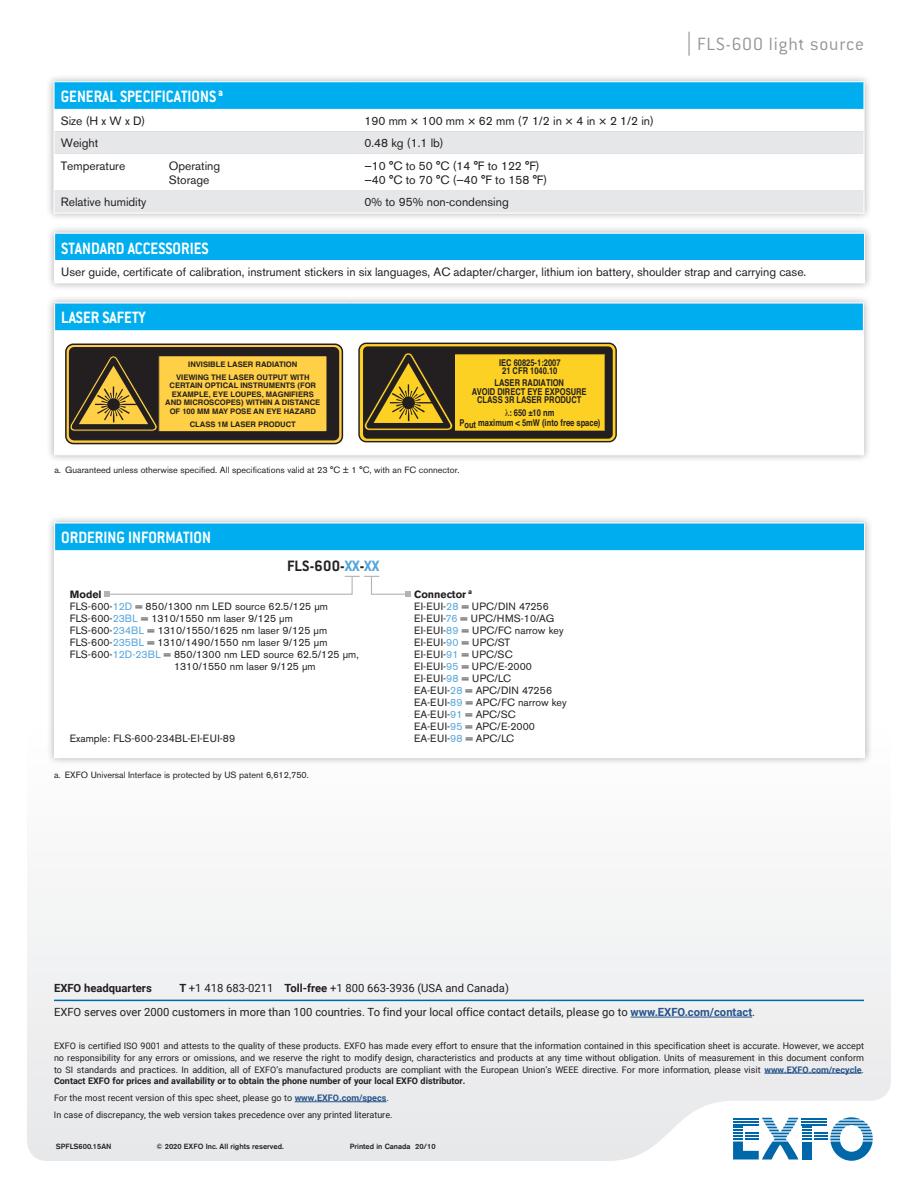
<style>
.page{position:relative;width:918px;height:1188px;background:#fff}
.page>*{position:absolute;margin:0;border:0;box-sizing:border-box;transform-origin:0 0}
.t1{font:300 19.5px "Conduit ITC";letter-spacing:.04em;color:#939598}
.t2{font:700 18px "Conduit ITC";color:#fff;scale:.9 1}
.t3{font:700 16.5px "Conduit ITC";letter-spacing:.005em;color:#231f20}
.t4{font:12px/14.2px "Akzidenz Grotesk BE";color:#231f20}
.t5{font:11.25px/24.3px "Roboto";color:#231f20}
.t6{font:700 11.25px "Roboto";color:#231f20}
.t7{font:10.5px "Akzidenz Grotesk BE";color:#231f20}
.t8{font:10.5px/12px "Akzidenz Grotesk BE";letter-spacing:.02em;color:#231f20}
.t9{font:700 10.5px "Akzidenz Grotesk BE";color:#231f20}
.t10{font:700 9.45px/8.6px "Helvetica";color:#231f20;text-align:center;scale:.8 1}
.t11{font:9px/12px "Roboto";color:#231f20;text-align:justify}
.t12{font:9px "Akzidenz Grotesk BE";color:#231f20}
.t13{font:700 7.65px/8.4px "Helvetica";color:#231f20;text-align:center}
.t14{font:500 7.5px "Akzidenz Grotesk BE";color:#231f20}
.s1{color:#53a5db}
.s2{font-weight:700}
.s3{font-weight:700;color:#26538b}
</style>
<div class="page">
<div style="left:27px;top:903px;width:864px;height:258px;background:#efeff0"></div>
<svg style="left:733px;top:1117px;width:140px;height:44px"></svg>
<hr style="left:54px;top:1000px;width:810px;height:1px;background:#0068a9">
<hr style="left:631px;top:1017px;width:121px;height:1px;background:#26538b">
<hr style="left:764px;top:1073px;width:98px;height:1px;background:#26538b">
<hr style="left:295px;top:1102px;width:91px;height:1px;background:#26538b">
<hr style="left:688px;top:32px;width:2px;height:24px;background:#939598">
<div style="left:46px;top:515px;width:827px;height:251px;background:#231f20;opacity:.35"></div>
<div style="left:55px;top:523px;width:810px;height:27px;background:#00aeef"></div>
<svg style="left:55px;top:550px;width:809px;height:207px"></svg>
<hr style="left:54px;top:522px;width:230px;height:2px;background:#fff">
<svg style="left:54px;top:524px;width:1px;height:26px"></svg>
<hr style="left:284px;top:522px;width:581px;height:2px;background:#fff">
<svg style="left:864px;top:524px;width:1px;height:26px"></svg>
<hr style="left:54px;top:550px;width:1px;height:207px;background:#fff">
<hr style="left:864px;top:550px;width:1px;height:207px;background:#fff">
<hr style="left:54px;top:757px;width:230px;height:1px;background:#fff">
<hr style="left:284px;top:757px;width:581px;height:1px;background:#fff">
<div style="left:46px;top:295px;width:826px;height:168px;background:#231f20;opacity:.35"></div>
<div style="left:55px;top:303px;width:808px;height:27px;background:#00aeef"></div>
<svg style="left:55px;top:330px;width:808px;height:124px"></svg>
<hr style="left:54px;top:302px;width:298px;height:2px;background:#fff">
<svg style="left:54px;top:304px;width:1px;height:26px"></svg>
<hr style="left:352px;top:302px;width:512px;height:2px;background:#fff">
<svg style="left:863px;top:304px;width:1px;height:26px"></svg>
<hr style="left:54px;top:330px;width:1px;height:124px;background:#fff">
<hr style="left:863px;top:330px;width:1px;height:124px;background:#fff">
<hr style="left:54px;top:454px;width:298px;height:1px;background:#fff">
<hr style="left:352px;top:454px;width:512px;height:1px;background:#fff">
<div style="left:65px;top:344px;width:278px;height:100px;border:2px solid #231f20;border-radius:8px"></div>
<div style="left:70px;top:348px;width:269px;height:92px;background:#231f20;border-radius:5px"></div>
<div style="left:69px;top:347px;width:270px;height:93px;border:1px solid #231f20;border-radius:5px"></div>
<div style="left:159px;top:356px;width:168px;height:76px;background:#ffcf45"></div>
<div style="left:159px;top:356px;width:168px;height:76px;border:1px solid #231f20"></div>
<svg style="left:69px;top:355px;width:89px;height:77px"></svg>
<svg style="left:105px;top:575px;width:305px;height:22px"></svg>
<div style="left:46px;top:73px;width:826px;height:148px;background:#231f20;opacity:.35"></div>
<div style="left:54px;top:82px;width:810px;height:27px;background:#00aeef"></div>
<svg style="left:55px;top:109px;width:808px;height:22px"></svg>
<svg style="left:55px;top:131px;width:808px;height:82px;fill:#e6e7e9"></svg>
<hr style="left:53px;top:81px;width:305px;height:1px;background:#fff">
<hr style="left:53px;top:82px;width:2px;height:27px;background:#fff">
<hr style="left:358px;top:81px;width:507px;height:1px;background:#fff">
<hr style="left:863px;top:82px;width:2px;height:27px;background:#fff">
<hr style="left:53px;top:213px;width:305px;height:1px;background:#fff">
<hr style="left:358px;top:213px;width:507px;height:1px;background:#fff">
<hr style="left:53px;top:109px;width:2px;height:22px;background:#fff">
<hr style="left:863px;top:109px;width:2px;height:22px;background:#fff">
<hr style="left:53px;top:131px;width:2px;height:23px;background:#fff">
<hr style="left:863px;top:131px;width:2px;height:23px;background:#fff">
<hr style="left:53px;top:154px;width:2px;height:37px;background:#fff">
<hr style="left:863px;top:154px;width:2px;height:37px;background:#fff">
<hr style="left:53px;top:191px;width:2px;height:22px;background:#fff">
<hr style="left:863px;top:191px;width:2px;height:22px;background:#fff">
<div style="left:46px;top:225px;width:827px;height:66px;background:#231f20;opacity:.35"></div>
<div style="left:55px;top:233px;width:810px;height:27px;background:#00aeef"></div>
<div style="left:55px;top:260px;width:810px;height:23px;background:#fff"></div>
<hr style="left:54px;top:233px;width:811px;height:1px;background:#fff">
<svg style="left:864px;top:234px;width:1px;height:26px"></svg>
<svg style="left:54px;top:234px;width:1px;height:48px"></svg>
<hr style="left:54px;top:282px;width:811px;height:1px;background:#fff">
<svg style="left:358px;top:343px;width:259px;height:99px;background:#a58922"></svg>
<h1 class="t1" style="left:697px;top:33px;width:168px">FLS-600 light source</h1>
<h2 class="t2" style="left:61px;top:86px;width:182px">GENERAL SPECIFICATIONS <sup>a</sup></h2>
<h3 class="t4" style="left:61px;top:113px;width:86px">Size (H x W x D)</h3>
<h3 class="t4" style="left:364px;top:113px;width:291px">190 mm × 100 mm × 62 mm (7 1/2 in × 4 in × 2 1/2 in)</h3>
<h3 class="t4" style="left:61px;top:136px;width:39px">Weight</h3>
<h3 class="t4" style="left:364px;top:136px;width:81px">0.48 kg (1.1 lb)</h3>
<h3 class="t4" style="left:61px;top:158px;width:66px">Temperature</h3>
<h3 class="t4" style="left:169px;top:158px;width:53px">Operating<br>Storage</h3>
<h3 class="t4" style="left:364px;top:158px;width:184px">—10 °C to 50 °C (14 °F to 122 °F) —40 °C to 70 °C (—40 °F to 158 °F)</h3>
<h3 class="t4" style="left:61px;top:195px;width:87px">Relative humidity</h3>
<h3 class="t4" style="left:364px;top:195px;width:146px">0% to 95% non-condensing</h3>
<h2 class="t2" style="left:61px;top:238px;width:165px">STANDARD ACCESSORIES</h2>
<h3 class="t4" style="left:61px;top:265px;width:747px">User guide, certificate of calibration, instrument stickers in six languages, AC adapter/charger, lithium ion battery, shoulder strap and carrying case.</h3>
<h2 class="t2" style="left:61px;top:307px;width:95px">LASER SAFETY</h2>
<p class="t13" style="left:176px;top:358px;width:135px;line-height:13px">INVISIBLE LASER RADIATION<br>VIEWING THE LASER OUTPUT WITH</p>
<p class="t13" style="left:165px;top:382px;width:157px">CERTAIN OPTICAL INSTRUMENTS (FOR EXAMPLE, EYE LOUPES, MAGNIFIERS AND MICROSCOPES) WITHIN A DISTANCE OF 100 MM MAY POSE AN EYE HAZARD</p>
<p class="t13" style="left:190px;top:420px;width:108px">CLASS 1M LASER PRODUCT</p>
<p class="t10" style="left:499px;top:358px;width:79px">IEC 60825-1:2007<br>21 CFR 1040.10</p>
<p class="t10" style="left:459px;top:407px;width:178px;line-height:10.1px">: 650 ±10 nm<br>Pout maximum &lt; 5mW (into free space)</p>
<p class="t10" style="left:472px;top:379px;width:145px">LASER RADIATION<br>AVOID DIRECT EYE EXPOSURE<br>CLASS 3R LASER PRODUCT</p>
<p class="t12" style="left:54px;top:465px;width:407px">a. Guaranteed unless otherwise specified. All specifications valid at 23 °C ± 1 °C, with an FC connector.</p>
<h2 class="t2" style="left:61px;top:527px;width:168px">ORDERING INFORMATION</h2>
<h3 class="t3" style="left:287px;top:556px;width:94px">FLS-600-<span class="s1">XX</span>-<span class="s1">XX</span></h3>
<p class="t9" style="left:70px;top:588px;width:33px">Model</p>
<p class="t7" style="left:70px;top:600px;width:260px">FLS-600-<span class="s1">12D</span> = 850/1300 nm LED source 62.5/125 µm</p>
<p class="t7" style="left:70px;top:612px;width:225px">FLS-600-<span class="s1">23BL</span> = 1310/1550 nm laser 9/125 µm</p>
<p class="t7" style="left:70px;top:624px;width:259px">FLS-600-<span class="s1">234BL</span> = 1310/1550/1625 nm laser 9/125 µm</p>
<p class="t7" style="left:70px;top:636px;width:259px">FLS-600-<span class="s1">235BL</span> = 1310/1490/1550 nm laser 9/125 µm</p>
<p class="t7" style="left:70px;top:648px;width:290px">FLS-600-<span class="s1">12D-23BL</span> = 850/1300 nm LED source 62.5/125 µm,</p>
<p class="t7" style="left:174px;top:660px;width:143px">1310/1550 nm laser 9/125 µm</p>
<p class="t7" style="left:70px;top:732px;width:167px">Example: FLS-600-234BL-EI-EUI-89</p>
<p class="t12" style="left:54px;top:769px;width:256px">a. EXFO Universal Interface is protected by US patent 6,612,750.</p>
<p class="t8" style="left:414px;top:588px;width:154px"><span class="s2">Connector</span> <sup>a<br></sup>EI-EUI-<span class="s1">28</span> = UPC/DIN 47256<br>EI-EUI-<span class="s1">76</span> = UPC/HMS-10/AG<br>EI-EUI-<span class="s1">89</span> = UPC/FC narrow key<br>EI-EUI-<span class="s1">90</span> = UPC/ST<br>EI-EUI-<span class="s1">91</span> = UPC/SC<br>EI-EUI-<span class="s1">95</span> = UPC/E-2000<br>EI-EUI-<span class="s1">98</span> = UPC/LC<br>EA-EUI-<span class="s1">28</span> = APC/DIN 47256<br>EA-EUI-<span class="s1">89</span> = APC/FC narrow key<br>EA-EUI-<span class="s1">91</span> = APC/SC<br>EA-EUI-<span class="s1">95</span> = APC/E-2000<br>EA-EUI-<span class="s1">98</span> = APC/LC</p>
<p class="t5" style="left:54px;top:975px;width:703px;text-indent:125px"><span class="s2">T</span> +1 418 683-0211 <span class="s2">Toll-free</span> +1 800 663-3936 (USA and Canada)<br>EXFO serves over 2000 customers in more than 100 countries. To find your local office contact details, please go to <span class="s3">www.EXFO.com/contact</span>.</p>
<p class="t11" style="left:54px;top:1039px;width:811px">EXFO is certified ISO 9001 and attests to the quality of these products. EXFO has made every effort to ensure that the information contained in this specification sheet is accurate. However, we accept no responsibility for any errors or omissions, and we reserve the right to modify design, characteristics and products at any time without obligation. Units of measurement in this document conform to SI standards and practices. In addition, all of EXFO’s manufactured products are compliant with the European Union’s WEEE directive. For more information, please visit <span class="s3">www.EXFO.com/recycle</span>.<br><span class="s2">Contact EXFO for prices and availability or to obtain the phone number of your local EXFO distributor.</span></p>
<p class="t11" style="left:54px;top:1089px;width:340px;line-height:16.6px">For the most recent version of this spec sheet, please go to <span class="s3">www.EXFO.com/specs</span>.<br>In case of discrepancy, the web version takes precedence over any printed literature.</p>
<p class="t6" style="left:54px;top:980px;width:99px">EXFO headquarters</p>
<p class="t14" style="left:56px;top:1142px;width:57px">SPFLS600.15AN</p>
<p class="t14" style="left:156px;top:1142px;width:129px">© 2020 EXFO Inc. All rights reserved.</p>
<p class="t14" style="left:350px;top:1142px;width:87px">Printed in Canada 20/10</p>
</div>
